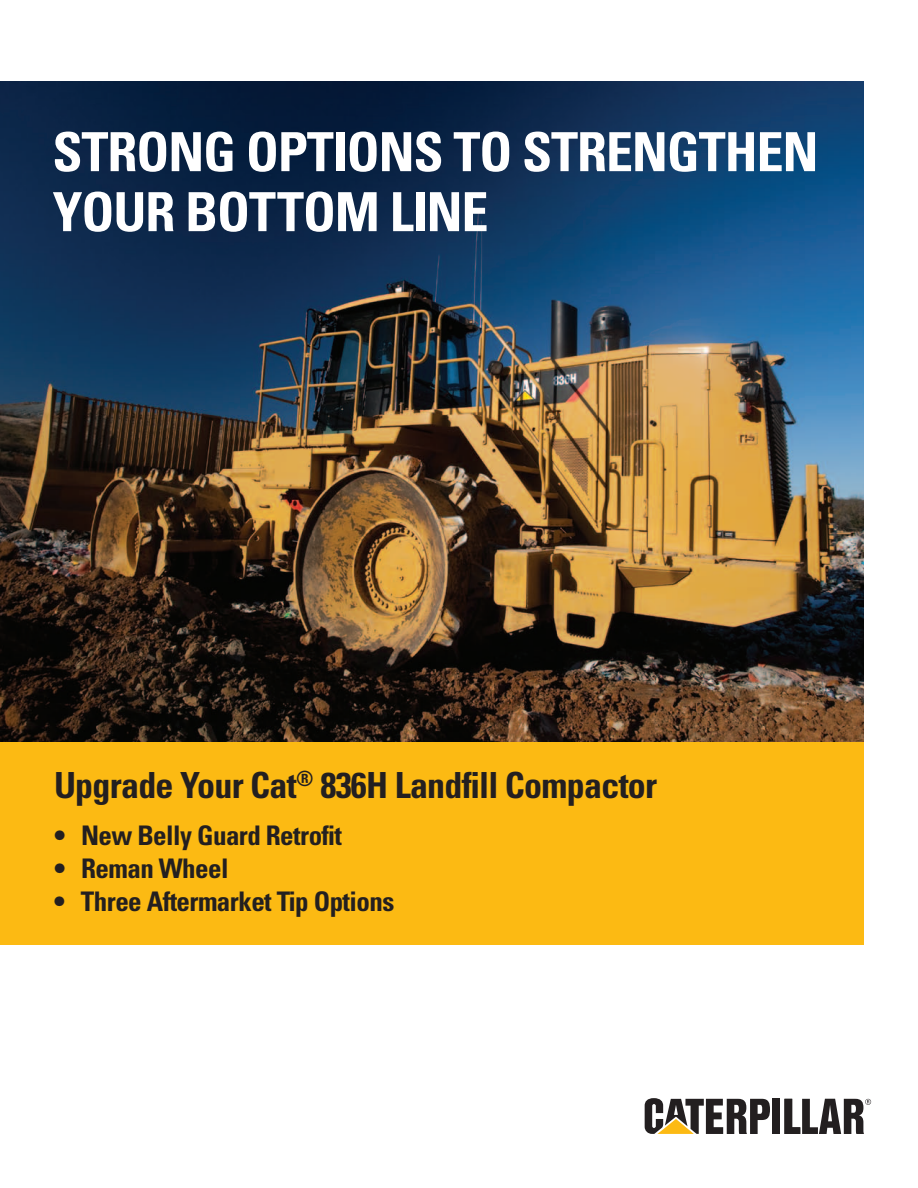
<style>
.page{position:relative;width:918px;height:1188px;background:#fff}
.page>*{position:absolute;margin:0;border:0;box-sizing:border-box;transform-origin:0 0}
.t1{font:700 condensed 54px/60px "Univers";letter-spacing:-.02em;color:#fff}
.t2{font:700 condensed 36px "Univers";letter-spacing:-.02em;color:#231f20}
.t3{font:700 condensed 27px "Univers";letter-spacing:-.02em;color:#231f20}
</style>
<div class="page">
<img style="left:0;top:81px;width:864px;height:661px">
<div style="left:0;top:742px;width:864px;height:203px;background:#fcba13"></div>
<div style="left:773px;top:1099px;width:7px;height:35px;background:#231f20"></div>
<svg style="left:645px;top:1098px;width:125px;height:36px"></svg>
<svg style="left:784px;top:1099px;width:87px;height:35px"></svg>
<h1 class="t1" style="left:52px;top:122px;width:767px">Strong Options to Strengthen<br>Your Bottom Line</h1>
<h2 class="t2" style="left:54px;top:763px;width:605px">Upgrade Your Cat<sup>®</sup> 836H Landfill Compactor</h2>
<p class="t3" style="left:54px;top:818px;width:290px">• New Belly Guard Retrofit</p>
<p class="t3" style="left:54px;top:851px;width:176px">• Reman Wheel</p>
<p class="t3" style="left:54px;top:884px;width:342px">• Three Aftermarket Tip Options</p>
</div>
